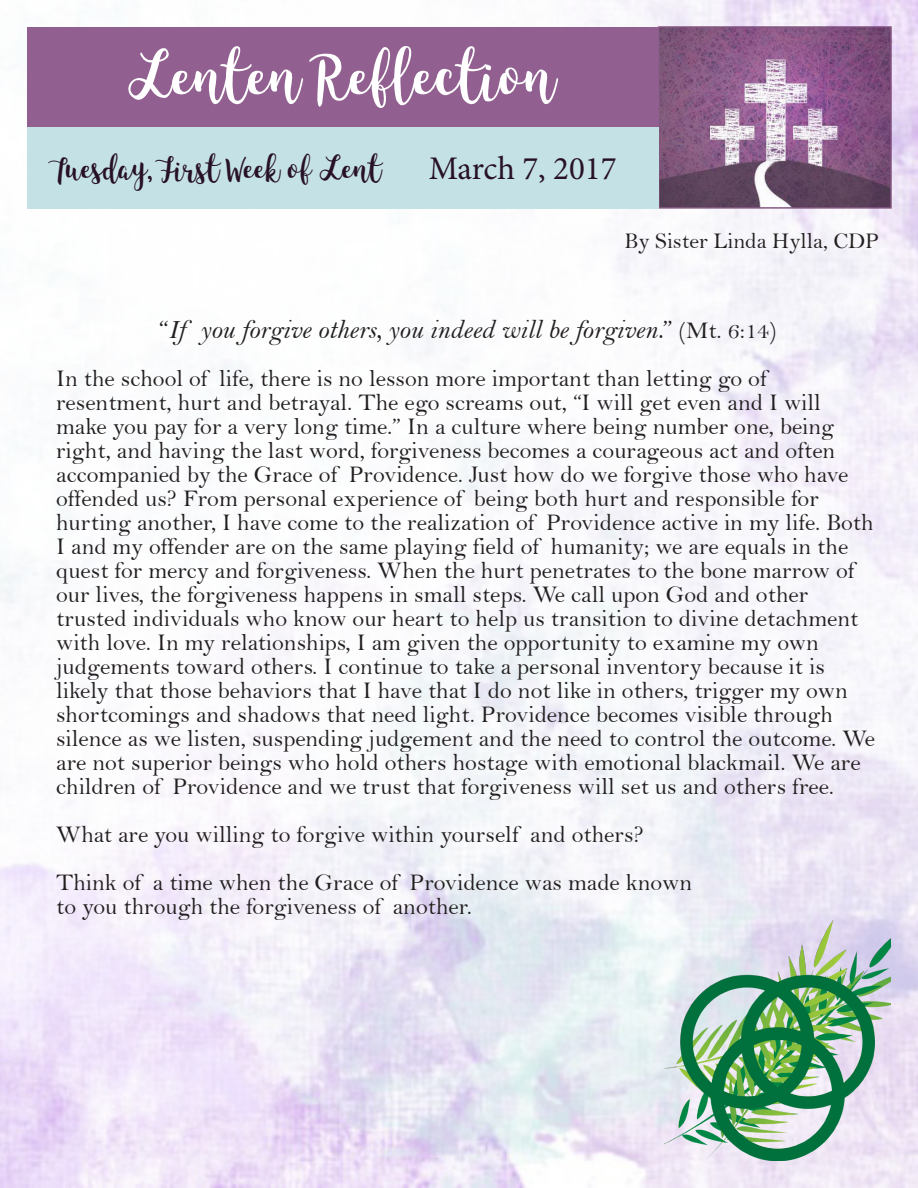
<style>
.page{position:relative;width:918px;height:1188px;background:#fff}
.page>*{position:absolute;margin:0;border:0;box-sizing:border-box;transform-origin:0 0}
.t1{font:52.5px "King Basil Lite";color:#fff}
.t2{font:33px "Minion Pro";letter-spacing:-.005em;color:#281128}
.t3{font:27px "Bell MT Italic";color:#231f20}
.t4{font:27px "King Basil Lite";color:#281128}
.t5{font:24px/24px "Bell";color:#231f20}
.t6{font:22.5px "Bell";color:#231f20}
.s1{font-family:"Bell"}
.s2{font-family:"Bell";font-size:24px}
</style>
<div class="page">
<img style="left:664px;top:921px;width:227px;height:240px">
<img style="left:661px;top:29px;width:228px;height:177px">
<div style="left:658px;top:26px;width:234px;height:183px;border:2px solid #60275b"></div>
<div style="left:28px;top:28px;width:630px;height:179px;background:#916090"></div>
<div style="left:27px;top:27px;width:632px;height:181px;border:2px solid #8f6090"></div>
<div style="left:27px;top:127px;width:632px;height:82px;background:#c4e2e6"></div>
<p class="t1" style="left:129px;top:39px;width:429px">Lenten Reflection</p>
<p class="t4" style="left:51px;top:150px;width:333px">Tuesday, First Week of Lent</p>
<p class="t2" style="left:429px;top:147px;width:189px">March 7, 2017</p>
<p class="t6" style="left:625px;top:228px;width:256px">By Sister Linda Hylla, CDP</p>
<p class="t3" style="left:159px;top:314px;width:619px"><span class="s1">“</span>If you forgive others, you indeed will be forgiven.<span class="s1">”</span> <span class="s2">(Mt. 6:14)</span></p>
<p class="t5" style="left:56px;top:367px;width:712px">In the school of life, there is no lesson more important than letting go of</p>
<p class="t5" style="left:56px;top:391px;width:766px">resentment, hurt and betrayal. The ego screams out, “I will get even and I will</p>
<p class="t5" style="left:56px;top:415px;width:794px">make you pay for a very long time.” In a culture where being number one, being right, and having the last word, forgiveness becomes a courageous act and often accompanied by the Grace of Providence. Just how do we forgive those who have offended us? From personal experience of being both hurt and responsible for</p>
<p class="t5" style="left:56px;top:511px;width:819px">hurting another, I have come to the realization of Providence active in my life. Both I and my offender are on the same playing field of humanity; we are equals in the quest for mercy and forgiveness. When the hurt penetrates to the bone marrow of our lives, the forgiveness happens in small steps. We call upon God and other</p>
<p class="t5" style="left:56px;top:607px;width:804px">trusted individuals who know our heart to help us transition to divine detachment with love. In my relationships, I am given the opportunity to examine my own judgements toward others. I continue to take a personal inventory because it is</p>
<p class="t5" style="left:56px;top:679px;width:793px">likely that those behaviors that I have that I do not like in others, trigger my own</p>
<p class="t5" style="left:56px;top:703px;width:820px">shortcomings and shadows that need light. Providence becomes visible through silence as we listen, suspending judgement and the need to control the outcome. We are not superior beings who hold others hostage with emotional blackmail. We are children of Providence and we trust that forgiveness will set us and others free.</p>
<p class="t5" style="left:56px;top:823px;width:589px">What are you willing to forgive within yourself and others?</p>
<p class="t5" style="left:56px;top:871px;width:637px">Think of a time when the Grace of Providence was made known</p>
<p class="t5" style="left:56px;top:895px;width:417px">to you through the forgiveness of another.</p>
</div>
